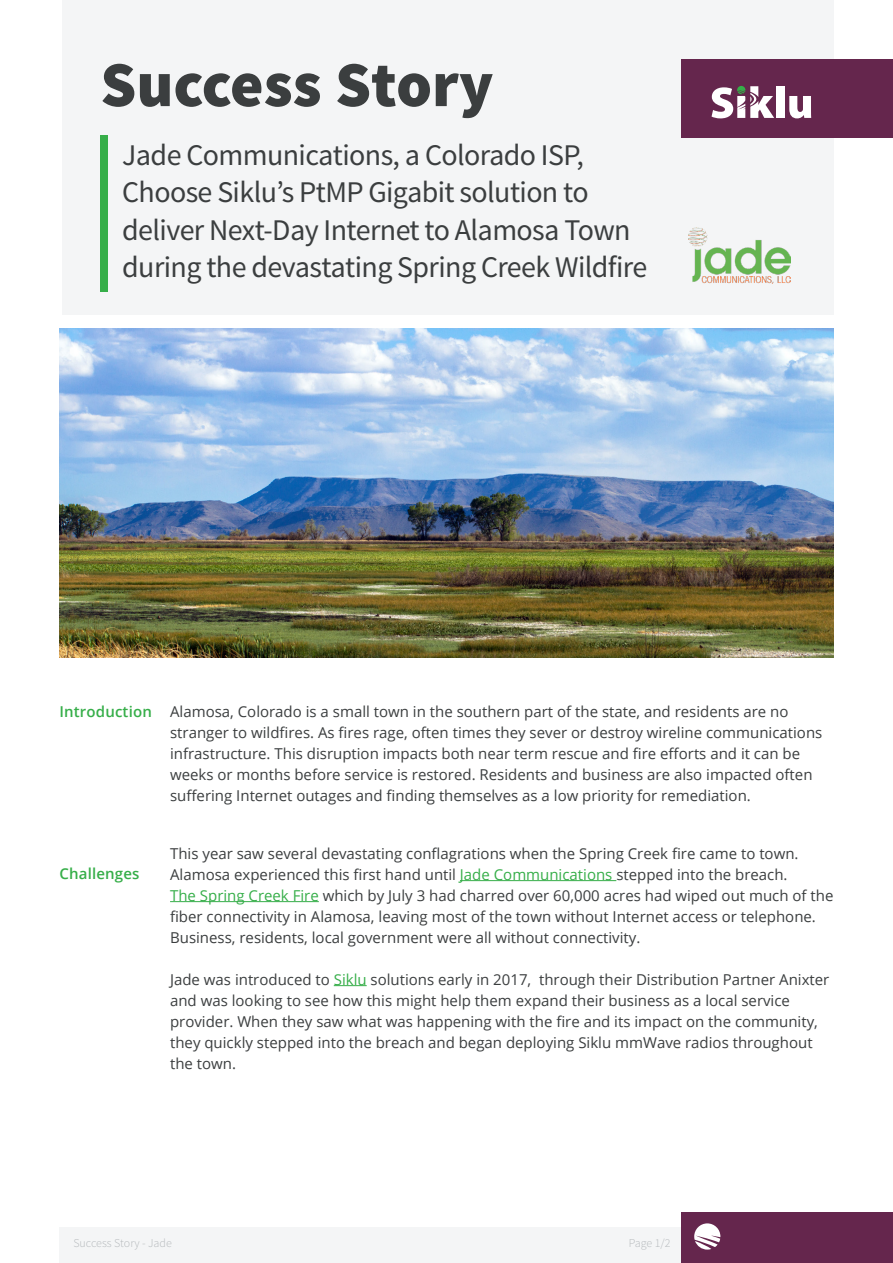
<style>
.page{position:relative;width:893px;height:1263px;background:#fff}
.page>*{position:absolute;margin:0;border:0;box-sizing:border-box;transform-origin:0 0}
.t1{font:900 64.05px "Source Sans Pro";color:#3b3e3f}
.t2{font:30px/37.5px "Source Sans Pro";letter-spacing:-.02em;color:#3b3e3f}
.t3{font:15px/21px "Open Sans";color:#3b3e3f}
.t4{font:600 15px "Open Sans";letter-spacing:.01em;color:#36ae49}
.t5{font:300 12px "Source Sans Pro";color:#b5b9bc}
.s1{color:#36ae49}
</style>
<div class="page">
<div style="left:62px;top:0;width:771px;height:315px;background:#f4f5f6"></div>
<hr style="left:460px;top:880px;width:156px;height:1px;background:#36ae49">
<hr style="left:170px;top:901px;width:149px;height:1px;background:#36ae49">
<hr style="left:334px;top:985px;width:33px;height:1px;background:#36ae49">
<img style="left:60px;top:328px;width:773px;height:329px">
<div style="left:100px;top:135px;width:7px;height:157px;background:#36ae49"></div>
<img style="left:688px;top:227px;width:102px;height:57px">
<div style="left:681px;top:60px;width:212px;height:78px;background:#65264d"></div>
<div style="left:776px;top:86px;width:8px;height:32px;background:#fff"></div>
<svg style="left:789px;top:96px;width:22px;height:22px"></svg>
<svg style="left:711px;top:86px;width:63px;height:32px"></svg>
<div style="left:60px;top:1228px;width:771px;height:35px;background:#f4f5f6"></div>
<div style="left:681px;top:1213px;width:212px;height:50px;background:#65264d"></div>
<svg style="left:694px;top:1223px;width:26px;height:26px"></svg>
<h1 class="t1" style="left:100px;top:43px;width:395px">Success Story</h1>
<h2 class="t2" style="left:122px;top:137px;width:526px">Jade Communications a, Colorado ISP, Choose Siklu s’ PtMP Gigabit solution to deliver Next-Day Internet to Alamosa Town during the devastating Spring Creek Wildfire</h2>
<p class="t4" style="left:60px;top:702px;width:94px">Introduction</p>
<p class="t4" style="left:60px;top:863px;width:81px">Challenges</p>
<p class="t3" style="left:170px;top:701px;width:654px">Alamosa, Colorado is a small town in the southern part of the state, and residents are no stranger to wildfires. As fires rage, often times they sever or destroy wireline communications infrastructure. This disruption impacts both near term rescue and fire efforts and it can be weeks or months before service is restored. Residents and business are also impacted often suffering Internet outages and finding themselves as a low priority for remediation.</p>
<p class="t3" style="left:170px;top:842px;width:665px">This year saw several devastating conflagrations when the Spring Creek fire came to town.<br>Alamosa experienced this first hand until <span class="s1">Jade Communications</span> stepped into the breach.<br><span class="s1">The Spring Creek Fire</span> which by July 3 had charred over 60,000 acres had wiped out much of the fiber connectivity in Alamosa, leaving most of the town without Internet access or telephone.<br>Business, residents, local government were all without connectivity.</p>
<p class="t3" style="left:539px;top:968px;width:292px">through their Distribution Partner Anixter</p>
<p class="t3" style="left:170px;top:968px;width:649px">Jade was introduced to <span class="s1">Siklu</span> solutions early in 2017,<br>and was looking to see how this might help them expand their business as a local service provider. When they saw what was happening with the fire and its impact on the community, they quickly stepped into the breach and began deploying Siklu mmWave radios throughout the town.</p>
<p class="t5" style="left:73px;top:1236px;width:100px">Success Story - Jade</p>
<p class="t5" style="left:629px;top:1236px;width:43px">Page 1/2</p>
</div>
